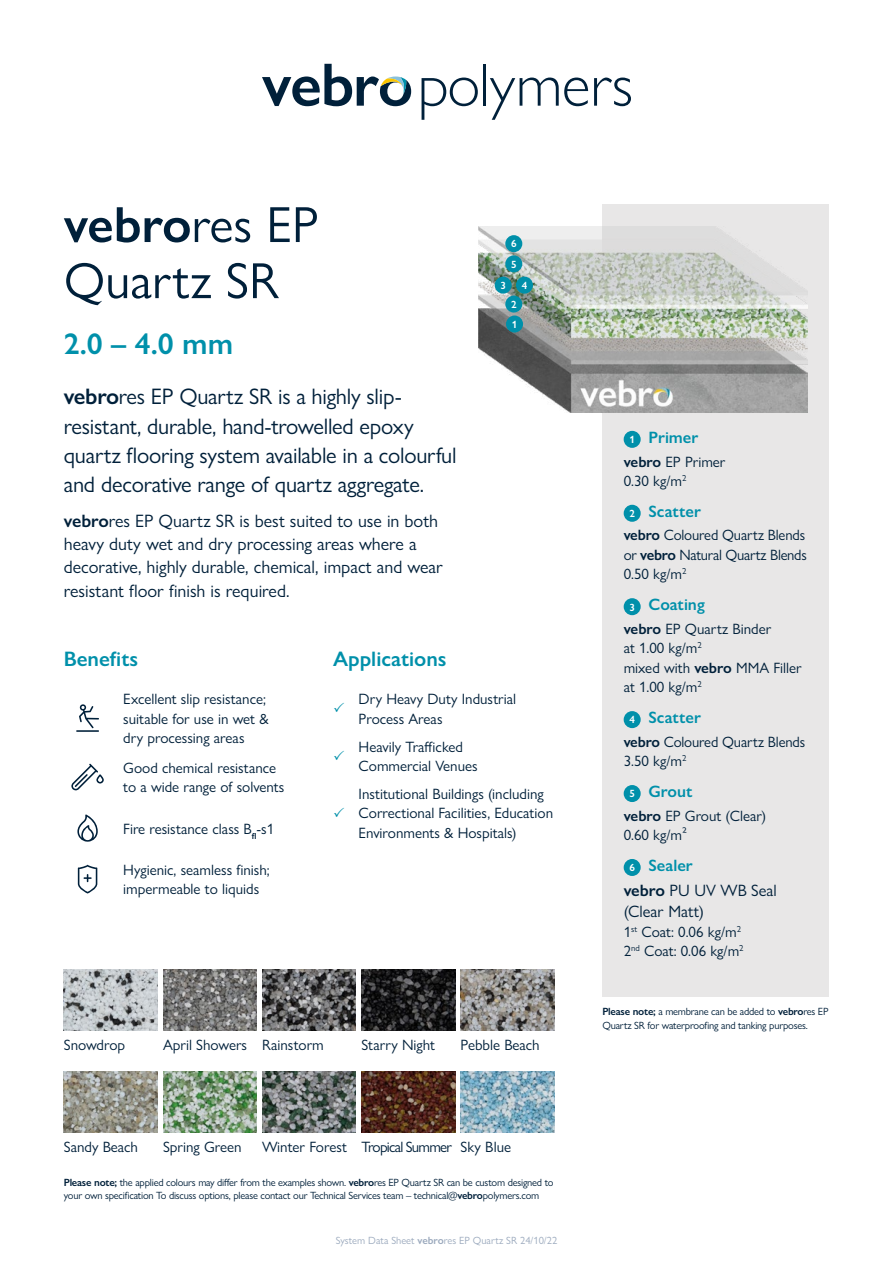
<style>
.page{position:relative;width:893px;height:1263px;background:#fff}
.page>*{position:absolute;margin:0;border:0;box-sizing:border-box;transform-origin:0 0}
.t1{font:51px/56.1px "Gill Sans Nova";color:#00203a}
.t2{font:600 30px "Gill Sans Nova";color:#0090aa}
.t3{font:22.5px/29.2px "Gill Sans Nova";letter-spacing:-.01em;color:#00203a}
.t4{font:600 21px "Gill Sans Nova";color:#0090aa}
.t5{font:18px/23.4px "Gill Sans Nova";color:#00203a}
.t6{font:600 16.5px "Gill Sans Nova";color:#0090aa}
.t7{font:16.5px/24.8px "Gill Sans Nova";color:#00203a}
.t8{font:15px/19.5px "Gill Sans Nova";color:#00203a}
.t9{font:15px "Gill Sans Nova";letter-spacing:-.02em;color:#00203a}
.t10{font:10.5px/13.6px "Gill Sans Nova";letter-spacing:-.02em;color:#00203a}
.t11{font:10.5px "Gill Sans Nova";color:#9caabe}
.t12{font:600 10.5px "Gill Sans Nova";color:#fff}
.s1{font-weight:600}
.s2{font-size:10.5px;color:#fff}
.s3{font-weight:600;font-size:10.5px;color:#fff}
.s4{font-weight:600;color:#0090aa}
</style>
<div class="page">
<svg style="left:422px;top:78px;width:56px;height:42px"></svg>
<hr style="left:483px;top:64px;width:3px;height:42px;background:#00203a">
<svg style="left:490px;top:78px;width:98px;height:42px"></svg>
<svg style="left:594px;top:78px;width:37px;height:28px"></svg>
<svg style="left:262px;top:64px;width:149px;height:42px"></svg>
<svg style="left:79px;top:704px;width:20px;height:24px"></svg>
<hr style="left:76px;top:730px;width:23px;height:2px;background:#00203a">
<svg style="left:71px;top:764px;width:33px;height:26px"></svg>
<svg style="left:77px;top:814px;width:21px;height:28px"></svg>
<svg style="left:78px;top:865px;width:19px;height:28px"></svg>
<div style="left:602px;top:205px;width:227px;height:792px;background:#e8e7e7"></div>
<img style="left:479px;top:226px;width:329px;height:186px">
<div style="left:624px;top:431px;width:17px;height:17px;background:#0090aa;border-radius:50%"></div>
<div style="left:624px;top:505px;width:17px;height:17px;background:#0090aa;border-radius:50%"></div>
<div style="left:624px;top:598px;width:17px;height:17px;background:#0090aa;border-radius:50%"></div>
<div style="left:624px;top:711px;width:17px;height:17px;background:#0090aa;border-radius:50%"></div>
<div style="left:624px;top:785px;width:17px;height:17px;background:#0090aa;border-radius:50%"></div>
<div style="left:624px;top:859px;width:17px;height:17px;background:#0090aa;border-radius:50%"></div>
<img style="left:64px;top:969px;width:93px;height:62px">
<img style="left:163px;top:969px;width:94px;height:62px">
<img style="left:262px;top:969px;width:94px;height:62px">
<img style="left:361px;top:969px;width:94px;height:62px">
<img style="left:461px;top:969px;width:93px;height:62px">
<img style="left:64px;top:1071px;width:93px;height:62px">
<img style="left:163px;top:1071px;width:94px;height:62px">
<img style="left:262px;top:1071px;width:94px;height:62px">
<img style="left:361px;top:1071px;width:94px;height:62px">
<img style="left:461px;top:1071px;width:93px;height:62px">
<div style="left:506px;top:315px;width:17px;height:18px;background:#0090aa;border-radius:50%"></div>
<div style="left:495px;top:277px;width:17px;height:17px;background:#0090aa;border-radius:50%"></div>
<div style="left:516px;top:277px;width:17px;height:17px;background:#0090aa;border-radius:50%"></div>
<div style="left:505px;top:255px;width:17px;height:17px;background:#0090aa;border-radius:50%"></div>
<div style="left:505px;top:235px;width:17px;height:17px;background:#0090aa;border-radius:50%"></div>
<div style="left:505px;top:296px;width:17px;height:17px;background:#0090aa;border-radius:50%"></div>
<h1 class="t1" style="left:64px;top:196px;width:256px"><span class="s1">vebro</span>res EP<br>Quartz SR</h1>
<h2 class="t2" style="left:64px;top:325px;width:171px">2.0 – 4.0 mm</h2>
<h3 class="t3" style="left:64px;top:382px;width:394px"><span class="s1">vebro</span>res EP Quartz SR is a highly slip&shy;resistant, durable, hand-trowelled epoxy quartz flooring system available in a colourful and decorative range of quartz aggregate.</h3>
<p class="t5" style="left:64px;top:509px;width:381px"><span class="s1">vebro</span>res EP Quartz SR is best suited to use in both heavy duty wet and dry processing areas where a decorative, highly durable, chemical, impact and wear resistant floor finish is required.</p>
<p class="t12" style="left:511px;top:237px;width:7px">6</p>
<p class="t12" style="left:511px;top:258px;width:7px">5</p>
<p class="t12" style="left:500px;top:279px;width:7px">3</p>
<p class="t12" style="left:522px;top:279px;width:7px">4</p>
<p class="t12" style="left:511px;top:298px;width:7px">2</p>
<p class="t12" style="left:512px;top:318px;width:7px">1</p>
<h3 class="t4" style="left:64px;top:646px;width:76px">Benefits</h3>
<p class="t8" style="left:123px;top:689px;width:147px">Excellent slip resistance; suitable for use in wet &amp; dry processing areas</p>
<p class="t8" style="left:123px;top:758px;width:163px">Good chemical resistance to a wide range of solvents</p>
<p class="t8" style="left:123px;top:818px;width:152px">Fire resistance class B<sub>fl</sub>-s1</p>
<p class="t8" style="left:123px;top:860px;width:148px">Hygienic, seamless finish; impermeable to liquids</p>
<h3 class="t4" style="left:333px;top:646px;width:115px">Applications</h3>
<p class="t8" style="left:359px;top:689px;width:159px">Dry Heavy Duty Industrial<br>Process Areas</p>
<p class="t8" style="left:359px;top:736px;width:121px">Heavily Trafficked<br>Commercial Venues</p>
<p class="t8" style="left:359px;top:784px;width:196px">Institutional Buildings (including<br>Correctional Facilities, Education<br>Environments &amp; Hospitals)</p>
<p class="t8" style="left:64px;top:1035px;width:63px">Snowdrop</p>
<p class="t8" style="left:163px;top:1035px;width:162px">April Showers Rainstorm</p>
<p class="t8" style="left:361px;top:1035px;width:75px">Starry Night</p>
<p class="t8" style="left:461px;top:1035px;width:81px">Pebble Beach</p>
<p class="t8" style="left:64px;top:1137px;width:76px">Sandy Beach</p>
<p class="t8" style="left:163px;top:1137px;width:80px">Spring Green</p>
<p class="t9" style="left:262px;top:1138px;width:250px">Winter Forest Tropical Summer Sky Blue</p>
<p class="t10" style="left:64px;top:1175px;width:491px"><span class="s1">Please note;</span> the applied colours may differ from the examples shown. <span class="s1">vebro</span>res EP Quartz SR can be custom designed to your own specification To discuss options, please contact our Technical Services team – technical@<span class="s1">vebro</span>polymers.com</p>
<p class="t11" style="left:336px;top:1234px;width:223px">System Data Sheet <span class="s1">vebro</span>res EP Quartz SR 24/10/22</p>
<p class="t6" style="left:629px;top:427px;width:70px"><span class="s2">1</span> Primer</p>
<p class="t8" style="left:624px;top:452px;width:103px"><span class="s1">vebro</span> EP Primer<br>0.30 kg/m<sup>2</sup></p>
<p class="t6" style="left:629px;top:501px;width:73px"><span class="s2">2</span> Scatter</p>
<p class="t8" style="left:624px;top:525px;width:185px;text-align:justify"><span class="s1">vebro</span> Coloured Quartz Blends or <span class="s1">vebro</span> Natural Quartz Blends 0.50 kg/m<sup>2</sup></p>
<p class="t6" style="left:629px;top:594px;width:77px"><span class="s2">3</span> Coating</p>
<p class="t8" style="left:624px;top:619px;width:180px"><span class="s1">vebro</span> EP Quartz Binder<br>at 1.00 kg/m<sup>2<br></sup>mixed with <span class="s1">vebro</span> MMA Filler at 1.00 kg/m<sup>2</sup></p>
<p class="t6" style="left:629px;top:707px;width:73px"><span class="s2">4</span> Scatter</p>
<p class="t8" style="left:624px;top:732px;width:183px"><span class="s1">vebro</span> Coloured Quartz Blends<br>3.50 kg/m<sup>2</sup></p>
<p class="t6" style="left:629px;top:781px;width:65px"><span class="s2">5</span> Grout</p>
<p class="t8" style="left:624px;top:806px;width:144px"><span class="s1">vebro</span> EP Grout (Clear)<br>0.60 kg/m²</p>
<p class="t7" style="left:624px;top:853px;width:155px;text-indent:6px"><span class="s3">6</span> <span class="s4">Sealer<br></span><span class="s1">vebro</span> PU UV WB Seal</p>
<p class="t7" style="left:624px;top:899px;width:82px">(Clear Matt)</p>
<p class="t8" style="left:624px;top:922px;width:121px">1<sup>st</sup> Coat: 0.06 kg/m<sup>2<br></sup>2<sup>nd</sup> Coat: 0.06 kg/m<sup>2</sup></p>
<p class="t10" style="left:602px;top:1005px;width:228px"><span class="s1">Please note;</span> a membrane can be added to <span class="s1">vebro</span>res EP<br>Quartz SR for waterproofing and tanking purposes.</p>
</div>
